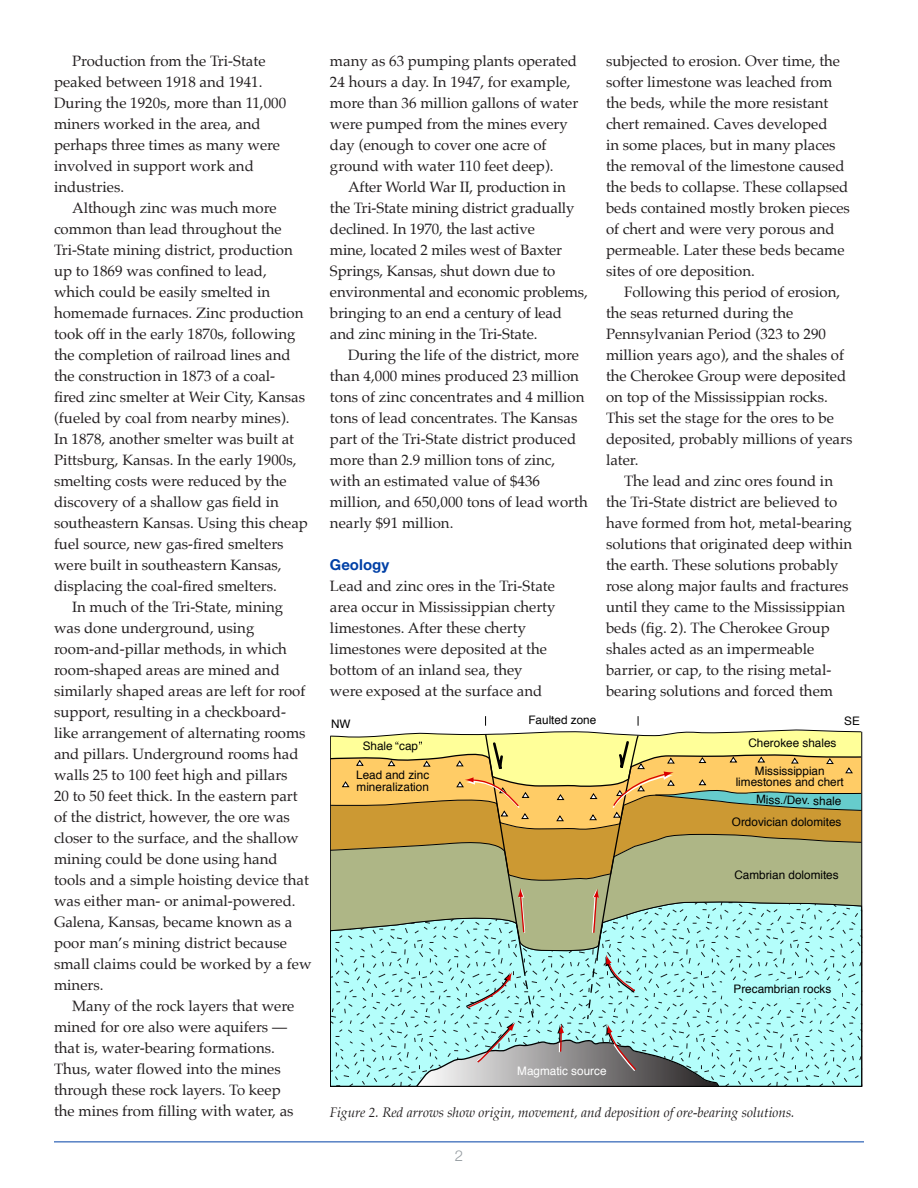
<style>
.page{position:relative;width:918px;height:1188px;background:#fff}
.page>*{position:absolute;margin:0;border:0;box-sizing:border-box;transform-origin:0 0}
.PIC_Body_Copy{font:15px/21px "Palatino";color:#231f20}
.PIC_Body_First_Graph{font:15px/21px "Palatino";color:#231f20}
.PIC_Header{font:700 15px "Helvetica Neue";color:#0040a6}
.t1{font:300 15px "Helvetica Neue";color:#959ca1}
.PIC_Caption{font:italic 13.5px "Palatino";color:#231f20}
.t2{font:11.7px/11.7px "Helvetica";color:#000;text-align:center}
.t3{font:11.7px "Helvetica";color:#fff}
</style>
<div class="page">
<hr style="left:54px;top:1142px;width:810px;height:1px;background:#0040a6">
<svg style="left:330px;top:716px;width:532px;height:371px;background:#bacda6"></svg>
<p class="PIC_Body_Copy" style="left:54px;top:51px;width:234px;text-indent:18px">Production from the Tri-State peaked between 1918 and 1941.<br>During the 1920s, more than 11,000 miners worked in the area, and perhaps three times as many were involved in support work and industries.</p>
<p class="PIC_Body_Copy" style="left:54px;top:198px;width:255px;text-indent:18px">Although zinc was much more common than lead throughout the Tri-State mining district, production up to 1869 was confined to lead, which could be easily smelted in homemade furnaces. Zinc production took off in the early 1870s, following the completion of railroad lines and the construction in 1873 of a coal&shy;fired zinc smelter at Weir City, Kansas (fueled by coal from nearby mines).<br>In 1878, another smelter was built at Pittsburg, Kansas. In the early 1900s, smelting costs were reduced by the discovery of a shallow gas field in southeastern Kansas. Using this cheap fuel source, new gas-fired smelters were built in southeastern Kansas, displacing the coal-fired smelters.</p>
<p class="PIC_Body_Copy" style="left:54px;top:597px;width:259px;text-indent:18px">In much of the Tri-State, mining was done underground, using room-and-pillar methods, in which room-shaped areas are mined and similarly shaped areas are left for roof support, resulting in a checkboard&shy;like arrangement of alternating rooms and pillars. Underground rooms had walls 25 to 100 feet high and pillars<br>20 to 50 feet thick. In the eastern part of the district, however, the ore was closer to the surface, and the shallow mining could be done using hand tools and a simple hoisting device that was either man- or animal-powered.<br>Galena, Kansas, became known as a poor man’s mining district because small claims could be worked by a few miners.</p>
<p class="PIC_Body_Copy" style="left:54px;top:996px;width:242px;text-indent:18px">Many of the rock layers that were mined for ore also were aquifers — that is, water-bearing formations.<br>Thus, water flowed into the mines through these rock layers. To keep the mines from filling with water, as</p>
<p class="PIC_Body_Copy" style="left:330px;top:51px;width:250px">many as 63 pumping plants operated 24 hours a day. In 1947, for example, more than 36 million gallons of water were pumped from the mines every day (enough to cover one acre of ground with water 110 feet deep).</p>
<p class="PIC_Body_Copy" style="left:330px;top:177px;width:259px;text-indent:18px">After World War II, production in the Tri-State mining district gradually declined. In 1970, the last active<br>mine, located 2 miles west of Baxter Springs, Kansas, shut down due to environmental and economic problems, bringing to an end a century of lead and zinc mining in the Tri-State.</p>
<p class="PIC_Body_Copy" style="left:330px;top:345px;width:259px;text-indent:18px">During the life of the district, more than 4,000 mines produced 23 million tons of zinc concentrates and 4 million tons of lead concentrates. The Kansas part of the Tri-State district produced more than 2.9 million tons of zinc, with an estimated value of $436 million, and 650,000 tons of lead worth nearly $91 million.</p>
<p class="PIC_Header" style="left:330px;top:553px;width:61px">Geology</p>
<p class="PIC_Body_First_Graph" style="left:330px;top:576px;width:227px">Lead and zinc ores in the Tri-State area occur in Mississippian cherty limestones. After these cherty limestones were deposited at the bottom of an inland sea, they were exposed at the surface and</p>
<p class="PIC_Body_First_Graph" style="left:606px;top:51px;width:245px">subjected to erosion. Over time, the softer limestone was leached from the beds, while the more resistant chert remained. Caves developed<br>in some places, but in many places the removal of the limestone caused the beds to collapse. These collapsed beds contained mostly broken pieces of chert and were very porous and permeable. Later these beds became sites of ore deposition.</p>
<p class="PIC_Body_Copy" style="left:606px;top:282px;width:248px;text-indent:18px">Following this period of erosion, the seas returned during the<br>Pennsylvanian Period (323 to 290 million years ago), and the shales of the Cherokee Group were deposited on top of the Mississippian rocks.<br>This set the stage for the ores to be deposited, probably millions of years later.</p>
<p class="PIC_Body_Copy" style="left:606px;top:471px;width:248px;text-indent:18px">The lead and zinc ores found in the Tri-State district are believed to have formed from hot, metal-bearing solutions that originated deep within the earth. These solutions probably rose along major faults and fractures until they came to the Mississippian beds (fig. 2). The Cherokee Group shales acted as an impermeable barrier, or cap, to the rising metal&shy;bearing solutions and forced them</p>
<p class="t2" style="left:331px;top:719px;width:21px">NW</p>
<p class="t2" style="left:528px;top:714px;width:69px">Faulted zone</p>
<p class="t2" style="left:844px;top:715px;width:17px">SE</p>
<p class="t2" style="left:748px;top:738px;width:89px">Cherokee shales</p>
<p class="t2" style="left:736px;top:765px;width:110px">Mississippian limestones and chert</p>
<p class="t2" style="left:732px;top:816px;width:111px">Ordovician dolomites</p>
<p class="t2" style="left:363px;top:740px;width:57px">Shale cap</p>
<p class="t2" style="left:356px;top:769px;width:75px;text-align:left">Lead and zinc mineralization</p>
<p class="t2" style="left:756px;top:794px;width:87px;rotate:1deg">Miss./Dev. shale</p>
<p class="t2" style="left:734px;top:869px;width:106px">Cambrian dolomites</p>
<p class="t3" style="left:517px;top:1061px;width:91px">Magmatic source</p>
<p class="t2" style="left:734px;top:984px;width:99px">Precambrian rocks</p>
<p class="PIC_Caption" style="left:330px;top:1102px;width:466px">Figure 2. Red arrows show origin, movement, and deposition of ore-bearing solutions.</p>
<p class="t1" style="left:455px;top:1143px;width:10px">2</p>
</div>
